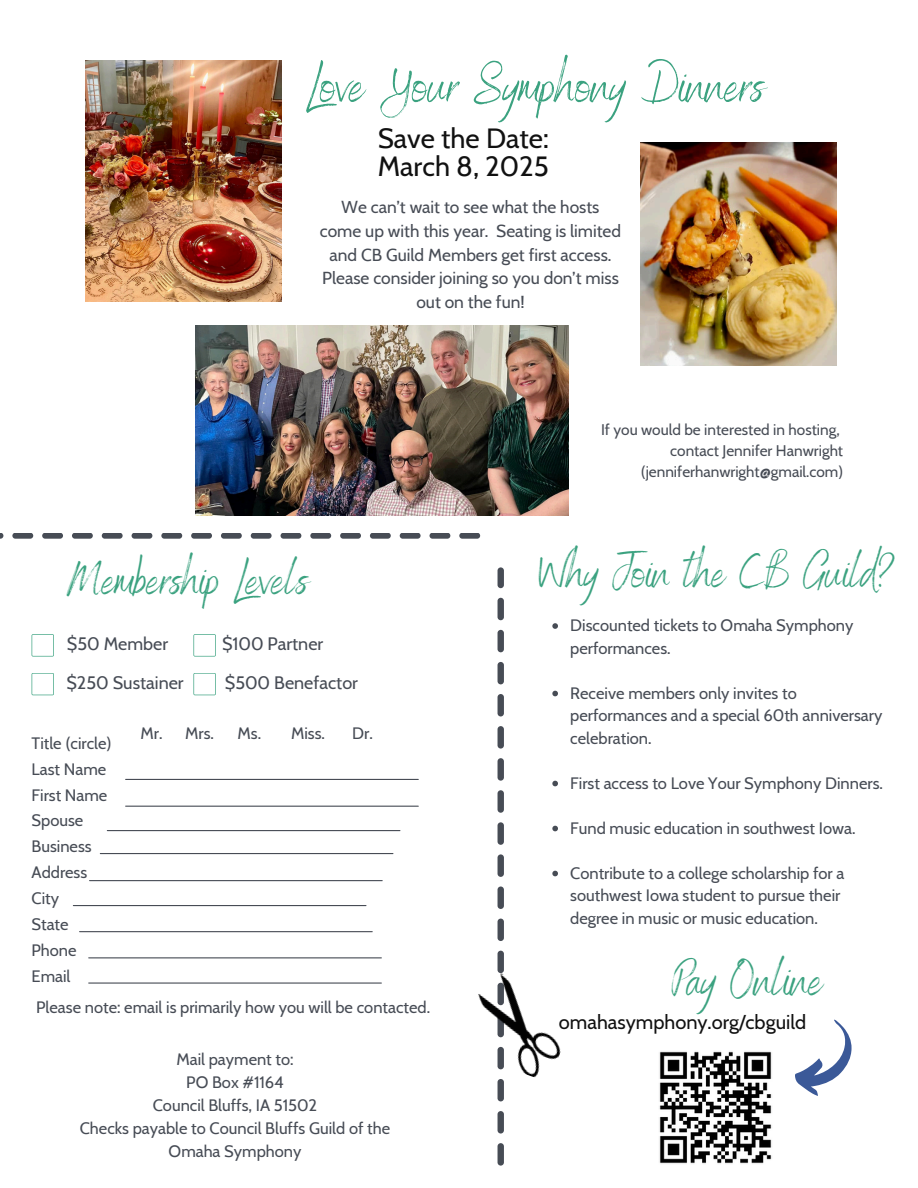
<style>
.page{position:relative;width:918px;height:1188px;background:#fff}
.page>*{position:absolute;margin:0;border:0;box-sizing:border-box;transform-origin:0 0}
.t1{font:53.25px "Benedict";color:#3ba280}
.t2{font:49.35px "Benedict";color:#3ba280}
.t3{font:47.25px "Benedict";color:#3ba280}
.t4{font:27.75px/28.2px "Cabin";color:#111}
.t5{font:19.95px "Cabin";color:#111}
.t6{font:18px "Cabin";color:#474c55}
.t7{font:17.4px/23.7px "Cabin";color:#474c55;text-align:center}
.t8{font:16.5px/25.8px "Cabin";color:#474c55}
.t9{font:15.45px/21.3px "Cabin";color:#474c55;text-align:right}
</style>
<div class="page">
<svg style="left:498px;top:567px;width:6px;height:599px"></svg>
<img style="left:478px;top:968px;width:83px;height:115px">
<svg style="left:0;top:533px;width:480px;height:6px"></svg>
<svg style="left:32px;top:634px;width:22px;height:23px"></svg>
<svg style="left:193px;top:634px;width:23px;height:23px"></svg>
<svg style="left:32px;top:673px;width:22px;height:22px"></svg>
<svg style="left:193px;top:673px;width:23px;height:22px"></svg>
<hr style="left:126px;top:779px;width:292px;height:1px;background:#474c55">
<hr style="left:126px;top:806px;width:292px;height:1px;background:#474c55">
<hr style="left:107px;top:830px;width:293px;height:1px;background:#474c55">
<hr style="left:100px;top:853px;width:293px;height:1px;background:#474c55">
<hr style="left:90px;top:880px;width:292px;height:1px;background:#474c55">
<hr style="left:73px;top:905px;width:293px;height:1px;background:#474c55">
<hr style="left:80px;top:931px;width:292px;height:1px;background:#474c55">
<hr style="left:89px;top:982px;width:292px;height:2px;background:#474c55">
<hr style="left:89px;top:957px;width:292px;height:1px;background:#474c55">
<svg style="left:795px;top:1020px;width:57px;height:76px"></svg>
<img style="left:659px;top:1051px;width:113px;height:113px">
<svg style="left:552px;top:623px;width:6px;height:6px"></svg>
<svg style="left:552px;top:691px;width:6px;height:5px"></svg>
<svg style="left:552px;top:781px;width:6px;height:5px"></svg>
<svg style="left:552px;top:826px;width:6px;height:5px"></svg>
<svg style="left:552px;top:871px;width:6px;height:5px"></svg>
<img style="left:196px;top:325px;width:372px;height:191px">
<img style="left:86px;top:61px;width:196px;height:241px">
<img style="left:640px;top:143px;width:196px;height:223px">
<h5 class="t1" style="left:306px;top:51px;width:460px">Love Your Symphony Dinners</h5>
<h5 class="t4" style="left:378px;top:123px;width:173px">Save the Date:<br>March 8, 2025</h5>
<h2 class="t7" style="left:320px;top:195px;width:303px">We can’t wait to see what the hosts come up with this year. Seating is limited and CB Guild Members get first access.<br>Please consider joining so you don’t miss out on the fun!</h2>
<p class="t3" style="left:67px;top:549px;width:243px">Membership Levels</p>
<h2 class="t6" style="left:67px;top:633px;width:103px">$50 Member</h2>
<h4 class="t6" style="left:222px;top:633px;width:103px">$100 Partner</h4>
<h4 class="t6" style="left:66px;top:672px;width:119px">$250 Sustainer</h4>
<h4 class="t6" style="left:225px;top:672px;width:135px">$500 Benefactor</h4>
<h1 class="t8" style="left:32px;top:730px;width:82px">Title (circle)<br>Last Name<br>First Name<br>Spouse<br>Business<br>Address<br>City<br>State<br>Phone<br>Email</h1>
<h5 class="t8" style="left:141px;top:720px;width:24px">Mr.</h5>
<h5 class="t8" style="left:185px;top:720px;width:30px">Mrs.</h5>
<h5 class="t8" style="left:237px;top:720px;width:25px">Ms.</h5>
<h5 class="t8" style="left:291px;top:720px;width:35px">Miss.</h5>
<h5 class="t8" style="left:352px;top:720px;width:22px">Dr.</h5>
<h4 class="t8" style="left:36px;top:994px;width:395px">Please note: email is primarily how you will be contacted.</h4>
<p class="t8" style="left:80px;top:1048px;width:312px;line-height:23px;text-align:center">Mail payment to:<br>PO Box #1164<br>Council Bluffs, IA 51502<br>Checks payable to Council Bluffs Guild of the<br>Omaha Symphony</p>
<p class="t9" style="left:601px;top:419px;width:240px">If you would be interested in hosting,</p>
<p class="t9" style="left:641px;top:440px;width:204px">contact Jennifer Hanwright (jenniferhanwright@gmail.com)</p>
<h5 class="t3" style="left:539px;top:542px;width:357px">Why Join the CB Guild?</h5>
<h5 class="t8" style="left:570px;top:614px;width:285px;line-height:22.5px">Discounted tickets to Omaha Symphony performances.</h5>
<p class="t8" style="left:570px;top:681px;width:314px;line-height:22.5px">Receive members only invites to performances and a special 60th anniversary celebration.</p>
<p class="t8" style="left:570px;top:770px;width:314px">First access to Love Your Symphony Dinners.</p>
<p class="t8" style="left:570px;top:815px;width:287px">Fund music education in southwest Iowa.</p>
<p class="t8" style="left:570px;top:861px;width:276px;line-height:22.5px">Contribute to a college scholarship for a southwest Iowa student to pursue their degree in music or music education.</p>
<h3 class="t2" style="left:672px;top:948px;width:152px">Pay Online</h3>
<h3 class="t5" style="left:559px;top:1009px;width:249px">omahasymphony.org/cbguild</h3>
</div>
